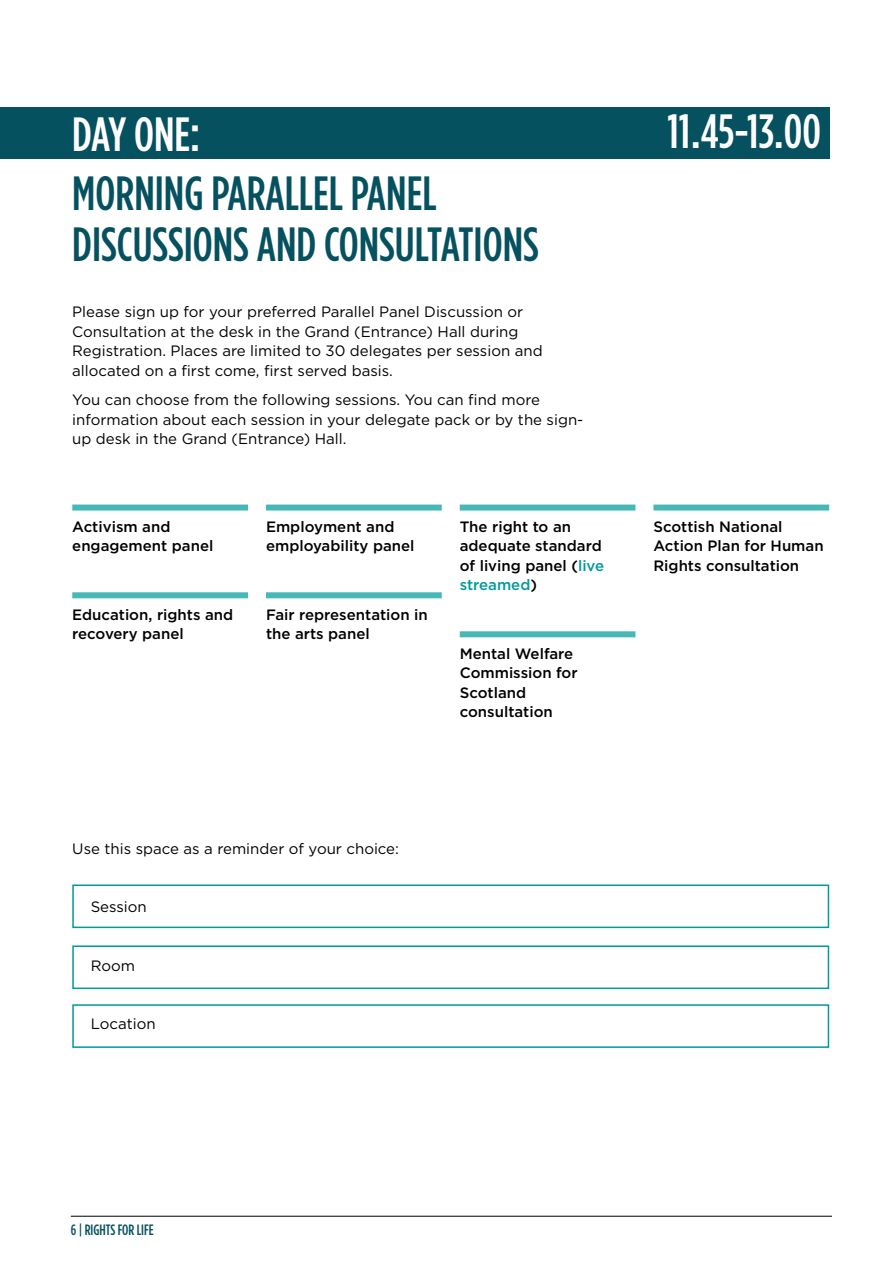
<style>
.page{position:relative;width:893px;height:1263px;background:#fff}
.page>*{position:absolute;margin:0;border:0;box-sizing:border-box;transform-origin:0 0}
.t1{font:500 48px/51px "Gotham Condensed";color:#06515f}
.t2{font:500 48px "Gotham Condensed";color:#fff}
.t3{font:15px/19.5px "Gotham";color:#000}
.t4{font:500 15px/19.5px "Gotham";color:#000}
.t5{font:500 15px "Gotham Condensed";color:#06515f}
.s1{color:#009a9d}
</style>
<div class="page">
<div style="left:0;top:108px;width:829px;height:51px;background:#06515f"></div>
<div style="left:72px;top:504px;width:176px;height:6px;background:#46b9b7"></div>
<div style="left:72px;top:592px;width:176px;height:6px;background:#46b9b7"></div>
<div style="left:266px;top:504px;width:176px;height:6px;background:#46b9b7"></div>
<div style="left:266px;top:592px;width:176px;height:6px;background:#46b9b7"></div>
<div style="left:460px;top:504px;width:175px;height:6px;background:#46b9b7"></div>
<div style="left:460px;top:631px;width:175px;height:6px;background:#46b9b7"></div>
<div style="left:653px;top:504px;width:176px;height:6px;background:#46b9b7"></div>
<div style="left:72px;top:884px;width:757px;height:44px;border:2px solid #009a9d"></div>
<div style="left:72px;top:945px;width:757px;height:44px;border:2px solid #009a9d"></div>
<div style="left:72px;top:1004px;width:757px;height:44px;border:2px solid #009a9d"></div>
<hr style="left:71px;top:1216px;width:761px;height:1px;background:#000">
<h1 class="t2" style="left:72px;top:107px;width:129px">DAY ONE:</h1>
<h1 class="t2" style="left:667px;top:105px;width:155px">11.45-13.00</h1>
<h1 class="t1" style="left:72px;top:167px;width:468px">MORNING PARALLEL PANEL<br>DISCUSSIONS AND CONSULTATIONS</h1>
<p class="t3" style="left:72px;top:302px;width:472px">Please sign up for your preferred Parallel Panel Discussion or Consultation at the desk in the Grand (Entrance) Hall during Registration. Places are limited to 30 delegates per session and allocated on a first come, first served basis.</p>
<p class="t3" style="left:72px;top:390px;width:513px">You can choose from the following sessions. You can find more information about each session in your delegate pack or by the sign&shy;up desk in the Grand (Entrance) Hall.</p>
<p class="t4" style="left:72px;top:517px;width:143px">Activism and engagement panel</p>
<p class="t4" style="left:72px;top:604px;width:162px">Education, rights and recovery panel</p>
<p class="t4" style="left:266px;top:517px;width:150px">Employment and employability panel</p>
<p class="t4" style="left:266px;top:604px;width:163px">Fair representation in the arts panel</p>
<p class="t4" style="left:460px;top:517px;width:146px">The right to an adequate standard of living panel (<span class="s1">live streamed</span>)</p>
<p class="t4" style="left:460px;top:643px;width:119px">Mental Welfare<br>Commission for<br>Scotland consultation</p>
<p class="t3" style="left:72px;top:838px;width:328px">Use this space as a reminder of your choice:</p>
<p class="t3" style="left:91px;top:897px;width:58px">Session</p>
<p class="t3" style="left:91px;top:955px;width:46px">Room</p>
<p class="t3" style="left:91px;top:1014px;width:66px">Location</p>
<p class="t4" style="left:653px;top:517px;width:172px">Scottish National<br>Action Plan for Human<br>Rights consultation</p>
<p class="t5" style="left:71px;top:1222px;width:84px">6 | RIGHTS FOR LIFE</p>
</div>
